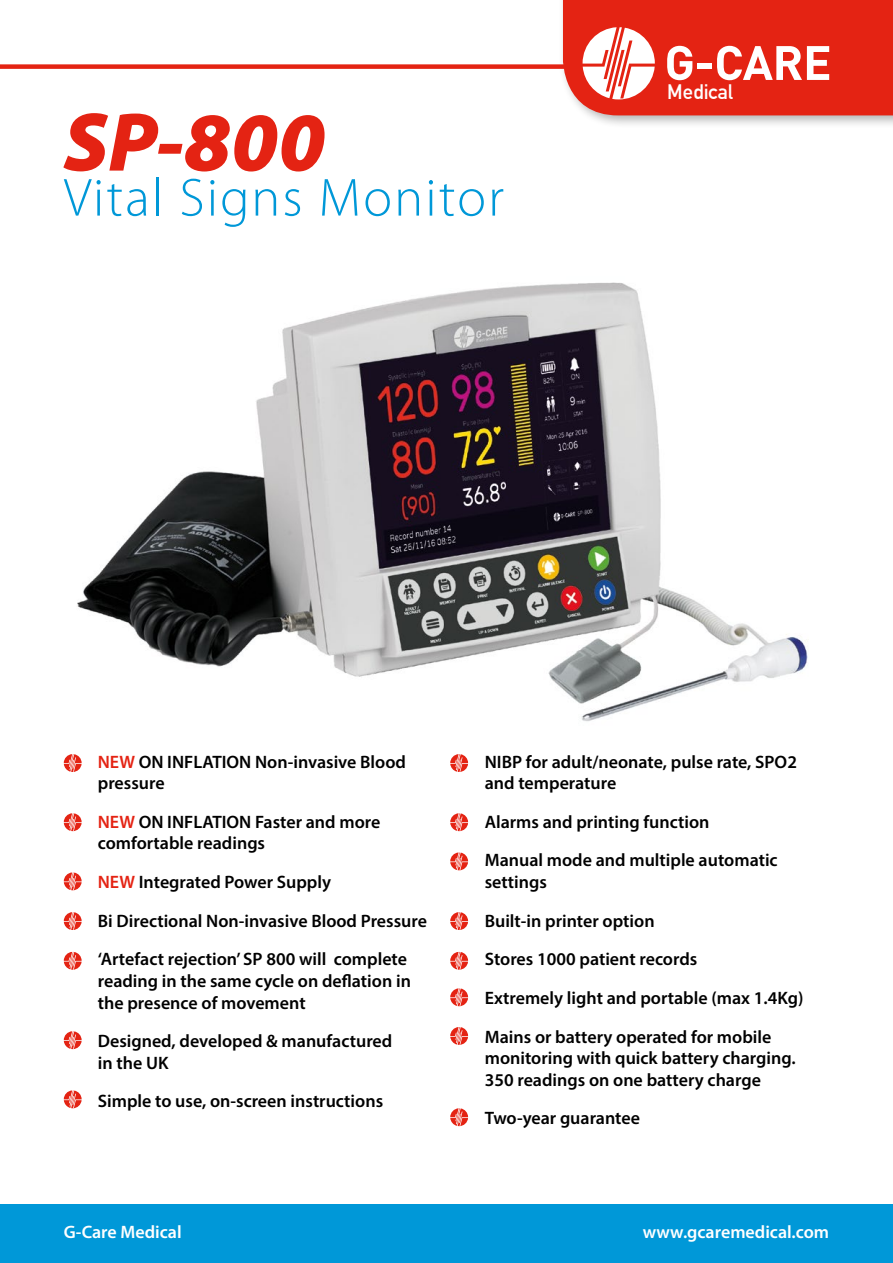
<style>
.page{position:relative;width:893px;height:1263px;background:#fff}
.page>*{position:absolute;margin:0;border:0;box-sizing:border-box;transform-origin:0 0}
.t1{font:italic 900 84px "Myriad Pro";color:#e42313}
.t2{font:300 54px "Myriad Pro";letter-spacing:.04em;color:#0098d8}
.t3{font:700 20.55px "DIN Alternate";color:#fff}
.t4{font:600 18px/38.5px "Myriad Pro";color:#000}
.t5{font:600 18px "Myriad Pro";color:#fff}
.s1{color:#e42313}
</style>
<div class="page">
<div style="left:0;top:1204px;width:893px;height:59px;background:#0098d8"></div>
<div style="left:557px;top:0;width:336px;height:129px;background:#000;opacity:.3"></div>
<div style="left:0;top:64px;width:571px;height:5px;background:#e42313"></div>
<svg style="left:563px;top:0;width:330px;height:115px;background:#e8473a"></svg>
<img style="left:77px;top:282px;width:731px;height:440px">
<svg style="left:64px;top:754px;width:18px;height:18px"></svg>
<svg style="left:64px;top:912px;width:18px;height:18px"></svg>
<svg style="left:64px;top:872px;width:18px;height:18px"></svg>
<svg style="left:64px;top:952px;width:18px;height:18px"></svg>
<svg style="left:64px;top:1031px;width:18px;height:18px"></svg>
<svg style="left:64px;top:1090px;width:18px;height:18px"></svg>
<svg style="left:450px;top:754px;width:18px;height:18px"></svg>
<svg style="left:450px;top:813px;width:18px;height:18px"></svg>
<svg style="left:450px;top:852px;width:18px;height:18px"></svg>
<svg style="left:450px;top:912px;width:18px;height:18px"></svg>
<svg style="left:450px;top:952px;width:18px;height:18px"></svg>
<svg style="left:450px;top:988px;width:18px;height:18px"></svg>
<svg style="left:450px;top:1027px;width:18px;height:18px"></svg>
<svg style="left:450px;top:1108px;width:18px;height:18px"></svg>
<svg style="left:64px;top:813px;width:18px;height:18px"></svg>
<h1 class="t1" style="left:64px;top:95px;width:263px">SP-800</h1>
<h2 class="t2" style="left:64px;top:168px;width:442px">Vital Signs Monitor</h2>
<p class="t3" style="left:667px;top:76px;width:68px">Medical</p>
<p class="t4" style="left:98px;top:750px;width:310px;line-height:21.6px"><span class="s1">NEW</span> ON INFLATION Non-invasive Blood pressure</p>
<p class="t4" style="left:98px;top:810px;width:284px;line-height:21.6px"><span class="s1">NEW</span> ON INFLATION Faster and more comfortable readings</p>
<p class="t4" style="left:98px;top:862px;width:331px"><span class="s1">NEW</span> Integrated Power Supply<br>Bi Directional Non-invasive Blood Pressure ‘Artefact rejection’ SP 800 will complete</p>
<p class="t4" style="left:98px;top:969px;width:315px;line-height:21.6px">reading in the same cycle on deflation in the presence of movement</p>
<p class="t4" style="left:98px;top:1030px;width:296px;line-height:21.6px">Designed, developed &amp; manufactured in the UK</p>
<p class="t4" style="left:98px;top:1081px;width:287px">Simple to use, on-screen instructions</p>
<p class="t4" style="left:485px;top:750px;width:314px;line-height:21.6px">NIBP for adult/neonate, pulse rate, SPO2 and temperature</p>
<p class="t4" style="left:485px;top:802px;width:294px">Alarms and printing function<br>Manual mode and multiple automatic</p>
<p class="t4" style="left:485px;top:862px;width:320px">settings<br>Built-in printer option<br>Stores 1000 patient records<br>Extremely light and portable (max 1.4Kg)<br>Mains or battery operated for mobile</p>
<p class="t4" style="left:485px;top:1047px;width:312px;line-height:21.6px">monitoring with quick battery charging.<br>350 readings on one battery charge</p>
<p class="t4" style="left:485px;top:1098px;width:157px">Two-year guarantee</p>
<p class="t5" style="left:64px;top:1220px;width:119px">G-Care Medical</p>
<p class="t5" style="left:643px;top:1220px;width:188px">www.gcaremedical.com</p>
</div>
